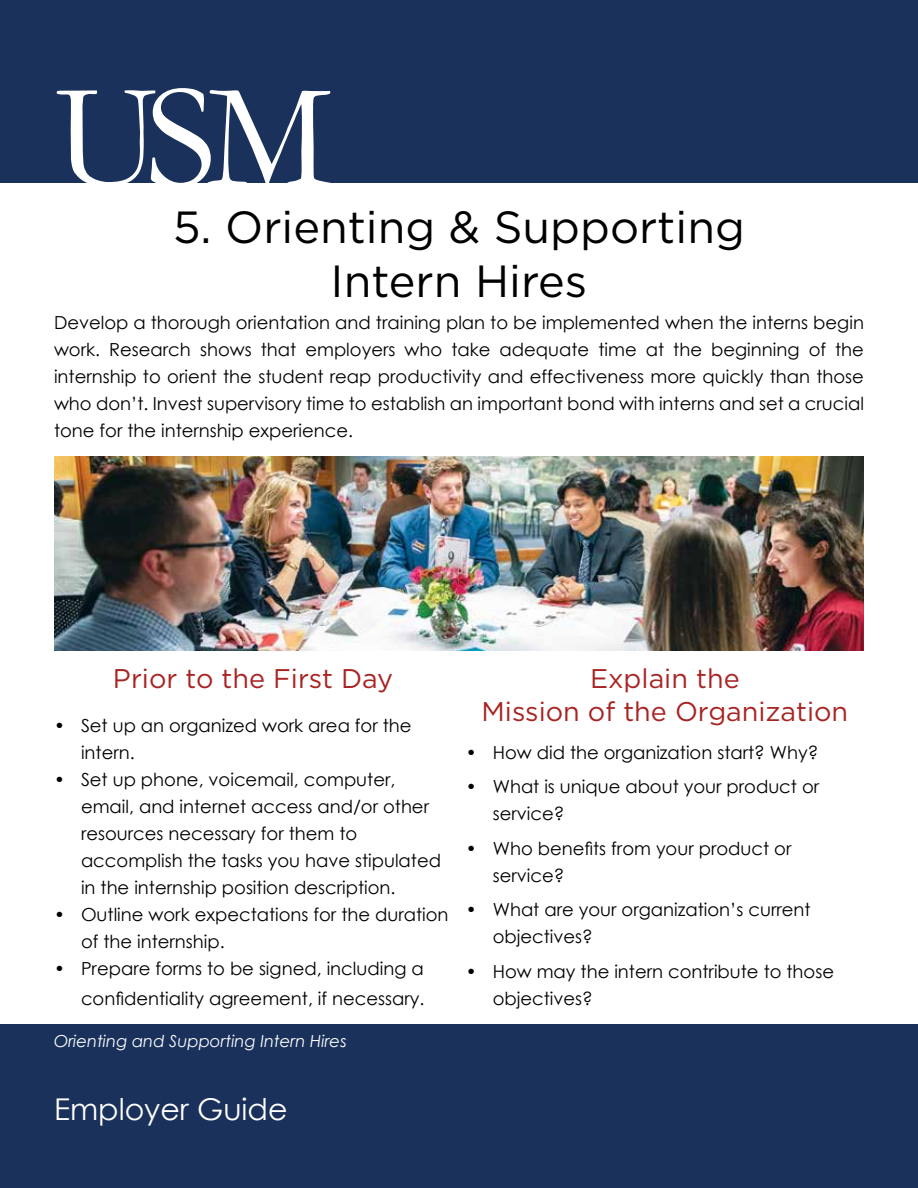
<style>
.page{position:relative;width:918px;height:1188px;background:#fff}
.page>*{position:absolute;margin:0;border:0;box-sizing:border-box;transform-origin:0 0}
.t1{font:150px "Garamond";color:#fff}
.t2{font:45px/54px "Gotham";color:#000;text-align:center}
.t3{font:30px "Century Gothic";color:#fff}
.t4{font:27px/32.4px "Gotham";color:#a82423;text-align:center}
.t5{font:18px/27px "Century Gothic";color:#000}
.t6{font:italic 16.5px "Century Gothic";color:#fff}
</style>
<div class="page">
<div style="left:0;top:0;width:918px;height:183px;background:#19315b"></div>
<div style="left:0;top:1025px;width:918px;height:163px;background:#19315b"></div>
<img style="left:54px;top:457px;width:810px;height:194px">
<h1 class="t1" style="left:54px;top:37px;width:279px">USM</h1>
<h2 class="t2" style="left:173px;top:199px;width:573px">5. Orienting &amp; Supporting<br>Intern Hires</h2>
<p class="t5" style="left:54px;top:309px;width:812px;text-align:justify">Develop a thorough orientation and training plan to be implemented when the interns begin work. Research shows that employers who take adequate time at the beginning of the internship to orient the student reap productivity and effectiveness more quickly than those who don’t. Invest supervisory time to establish an important bond with interns and set a crucial tone for the internship experience.</p>
<h3 class="t4" style="left:113px;top:662px;width:282px">Prior to the First Day</h3>
<p class="t5" style="left:81px;top:711px;width:332px;text-indent:-27px">• Set up an organized work area for the intern.</p>
<p class="t5" style="left:81px;top:765px;width:362px;text-indent:-27px">• Set up phone, voicemail, computer, email, and internet access and/or other resources necessary for them to accomplish the tasks you have stipulated in the internship position description.</p>
<p class="t5" style="left:81px;top:900px;width:369px;text-indent:-27px">• Outline work expectations for the duration of the internship.</p>
<p class="t5" style="left:54px;top:953px;width:372px;line-height:30px;text-align:right">• Prepare forms to be signed, including a confidentiality agreement, if necessary.</p>
<p class="t6" style="left:54px;top:1030px;width:294px">Orienting and Supporting Intern Hires</p>
<h3 class="t3" style="left:54px;top:1088px;width:235px">Employer Guide</h3>
<h3 class="t4" style="left:482px;top:662px;width:368px">Explain the<br>Mission of the Organization</h3>
<p class="t5" style="left:466px;top:738px;width:354px">• How did the organization start? Why?</p>
<p class="t5" style="left:493px;top:773px;width:328px;text-indent:-27px">• What is unique about your product or service?</p>
<p class="t5" style="left:493px;top:835px;width:300px;text-indent:-27px">• Who benefits from your product or service?</p>
<p class="t5" style="left:493px;top:896px;width:319px;text-indent:-27px">• What are your organization’s current objectives?</p>
<p class="t5" style="left:493px;top:958px;width:343px;text-indent:-27px">• How may the intern contribute to those objectives?</p>
</div>
